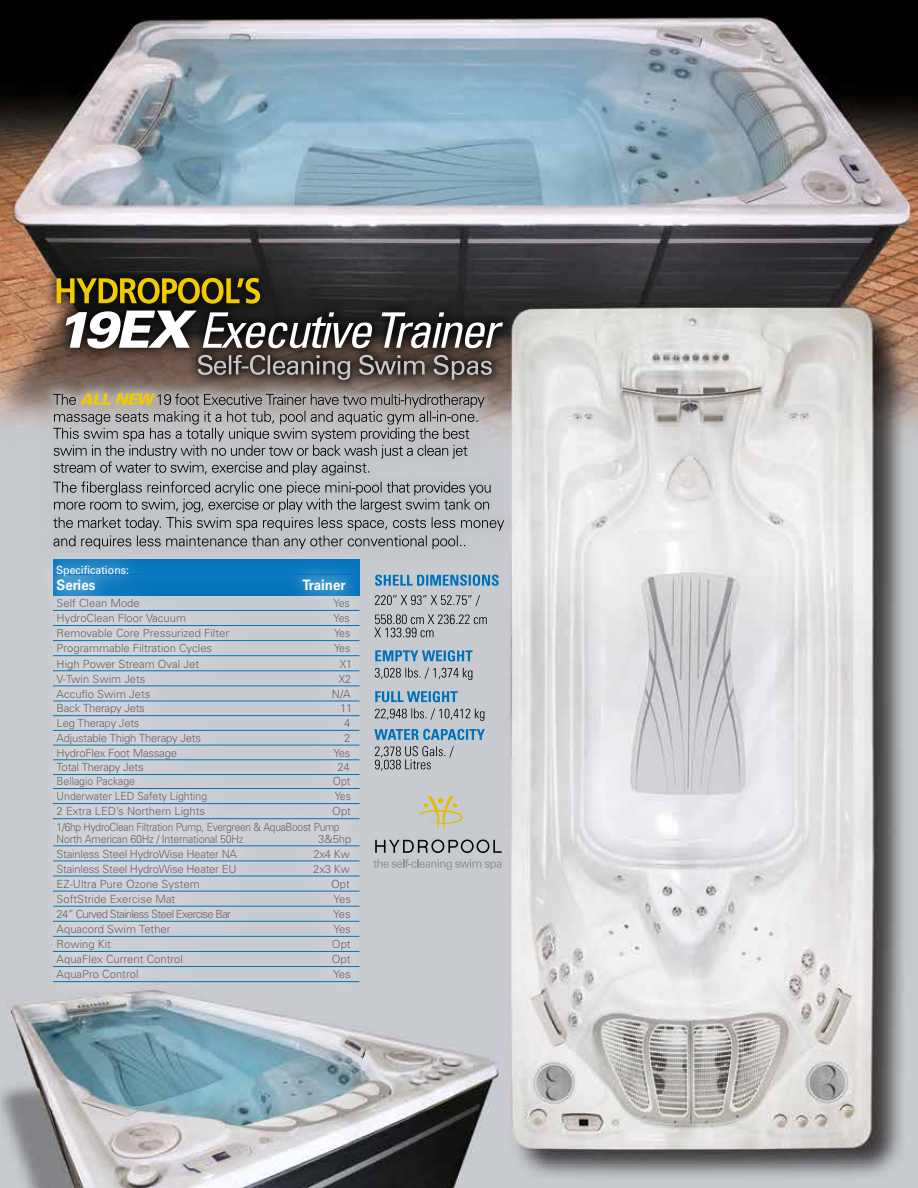
<style>
.page{position:relative;width:918px;height:1188px;background:#fff}
.page>*{position:absolute;margin:0;border:0;box-sizing:border-box;transform-origin:0 0}
.t1{font:700 14.4px "Univers";color:#fff;scale:.93 1}
.t2{font:11.4px "Univers";color:#fff;scale:.93 1}
.t3{font:300 11.25px "Univers";color:#636466}
.t4{font:300 11.25px "Univers";letter-spacing:-.02em;color:#636466}
.t5{font:300 11.25px "Univers";color:#636466;scale:.93 1}
.t6{font:300 11.25px/15.1px "Univers";letter-spacing:-.025em;color:#636466}
.t7{font:300 11.25px "Univers";letter-spacing:-.02em;color:#636466;scale:.94 1}
.t8{font:300 11.25px "Univers";letter-spacing:-.06em;color:#636466}
</style>
<div class="page">
<img style="left:0;top:0;width:918px;height:1188px">
<div style="left:44px;top:265px;width:471px;height:127px;background:#000;opacity:.75"></div>
<svg style="left:198px;top:355px;width:294px;height:25px;background:#605752"></svg>
<svg style="left:66px;top:311px;width:437px;height:38px"></svg>
<svg style="left:57px;top:278px;width:203px;height:26px;background:#766407"></svg>
<div style="left:41px;top:380px;width:475px;height:181px;background:#bec0c2;opacity:.78"></div>
<svg style="left:53px;top:482px;width:451px;height:67px;background:#a7a9ac"></svg>
<svg style="left:53px;top:393px;width:432px;height:82px;background:#a4a4a3"></svg>
<svg style="left:39px;top:549px;width:334px;height:450px;background:#b9c6d0"></svg>
<hr style="left:53px;top:574px;width:306px;height:1px;background:#0072bc">
<hr style="left:53px;top:610px;width:306px;height:1px;background:#0072bc">
<hr style="left:53px;top:625px;width:306px;height:1px;background:#0072bc">
<hr style="left:53px;top:640px;width:306px;height:1px;background:#0072bc">
<hr style="left:53px;top:655px;width:306px;height:1px;background:#0072bc">
<hr style="left:53px;top:671px;width:306px;height:1px;background:#0072bc">
<hr style="left:53px;top:686px;width:306px;height:1px;background:#0072bc">
<hr style="left:53px;top:701px;width:306px;height:1px;background:#0072bc">
<hr style="left:53px;top:715px;width:306px;height:1px;background:#0072bc">
<hr style="left:53px;top:730px;width:306px;height:1px;background:#0072bc">
<hr style="left:53px;top:745px;width:306px;height:1px;background:#0072bc">
<hr style="left:53px;top:760px;width:306px;height:1px;background:#0072bc">
<hr style="left:53px;top:774px;width:306px;height:1px;background:#0072bc">
<hr style="left:53px;top:788px;width:306px;height:1px;background:#0072bc">
<hr style="left:53px;top:803px;width:306px;height:1px;background:#0072bc">
<hr style="left:53px;top:818px;width:306px;height:1px;background:#0072bc">
<hr style="left:53px;top:846px;width:306px;height:1px;background:#0072bc">
<hr style="left:53px;top:861px;width:306px;height:1px;background:#0072bc">
<hr style="left:53px;top:876px;width:306px;height:1px;background:#0072bc">
<hr style="left:53px;top:891px;width:306px;height:1px;background:#0072bc">
<hr style="left:53px;top:906px;width:306px;height:1px;background:#0072bc">
<hr style="left:53px;top:921px;width:306px;height:1px;background:#0072bc">
<hr style="left:53px;top:936px;width:306px;height:1px;background:#0072bc">
<hr style="left:53px;top:951px;width:306px;height:1px;background:#0072bc">
<hr style="left:53px;top:966px;width:306px;height:1px;background:#0072bc">
<hr style="left:53px;top:981px;width:306px;height:1px;background:#0072bc">
<svg style="left:375px;top:746px;width:79px;height:25px;background:#a8abaf"></svg>
<svg style="left:374px;top:729px;width:111px;height:11px"></svg>
<svg style="left:375px;top:708px;width:109px;height:13px"></svg>
<svg style="left:375px;top:691px;width:83px;height:11px"></svg>
<svg style="left:375px;top:668px;width:97px;height:12px"></svg>
<svg style="left:375px;top:650px;width:98px;height:11px"></svg>
<svg style="left:374px;top:614px;width:113px;height:23px;background:#aaacb1"></svg>
<svg style="left:375px;top:595px;width:105px;height:11px"></svg>
<svg style="left:375px;top:575px;width:124px;height:11px"></svg>
<svg style="left:419px;top:796px;width:44px;height:35px;background:#cbc7a7"></svg>
<svg style="left:375px;top:840px;width:127px;height:13px;background:#919397"></svg>
<svg style="left:373px;top:859px;width:128px;height:11px"></svg>
<p class="t2" style="left:56px;top:563px;width:80px">Specifications:</p>
<p class="t1" style="left:57px;top:576px;width:43px">Series</p>
<p class="t1" style="left:303px;top:576px;width:48px">Trainer</p>
<p class="t3" style="left:57px;top:596px;width:85px">Self Clean Mode</p>
<p class="t5" style="left:333px;top:596px;width:19px">Yes</p>
<p class="t3" style="left:57px;top:612px;width:131px">HydroClean Floor Vacuum</p>
<p class="t5" style="left:334px;top:612px;width:19px">Yes</p>
<p class="t3" style="left:57px;top:627px;width:174px">Removable Core Pressurized Filter</p>
<p class="t5" style="left:334px;top:627px;width:19px">Yes</p>
<p class="t3" style="left:57px;top:642px;width:157px">Programmable Filtration Cycles</p>
<p class="t5" style="left:334px;top:642px;width:19px">Yes</p>
<p class="t3" style="left:57px;top:657px;width:144px">High Power Stream Oval Jet</p>
<p class="t5" style="left:340px;top:657px;width:15px">X1</p>
<p class="t3" style="left:57px;top:672px;width:90px">V-Twin Swim Jets</p>
<p class="t5" style="left:339px;top:672px;width:15px">X2</p>
<p class="t3" style="left:57px;top:687px;width:95px">Accuflo Swim Jets</p>
<p class="t3" style="left:332px;top:687px;width:20px">N/A</p>
<p class="t4" style="left:57px;top:702px;width:90px">Back Therapy Jets</p>
<p class="t3" style="left:340px;top:702px;width:14px">11</p>
<p class="t4" style="left:57px;top:716px;width:84px">Leg Therapy Jets</p>
<p class="t3" style="left:344px;top:716px;width:8px">4</p>
<p class="t4" style="left:57px;top:731px;width:146px">Adjustable Thigh Therapy Jets</p>
<p class="t3" style="left:344px;top:731px;width:8px">2</p>
<p class="t4" style="left:57px;top:746px;width:122px">HydroFlex Foot Massage</p>
<p class="t3" style="left:333px;top:746px;width:19px">Yes</p>
<p class="t4" style="left:57px;top:761px;width:89px">Total Therapy Jets</p>
<p class="t3" style="left:338px;top:761px;width:14px">24</p>
<p class="t5" style="left:57px;top:775px;width:86px">Bellagio Package</p>
<p class="t5" style="left:333px;top:775px;width:20px">Opt</p>
<p class="t5" style="left:57px;top:790px;width:163px">Underwater LED Safety Lighting</p>
<p class="t5" style="left:335px;top:790px;width:19px">Yes</p>
<p class="t3" style="left:57px;top:805px;width:150px">2 Extra LED’s Northern Lights</p>
<p class="t6" style="left:57px;top:804px;width:296px;text-indent:276px">Opt<br>1/6hp HydroClean Filtration Pump, Evergreen &amp; AquaBoost Pump</p>
<p class="t7" style="left:57px;top:832px;width:200px">North American 60Hz / International 50Hz</p>
<p class="t3" style="left:318px;top:832px;width:35px">3&amp;5hp</p>
<p class="t4" style="left:57px;top:847px;width:182px">Stainless Steel HydroWise Heater NA</p>
<p class="t3" style="left:314px;top:847px;width:38px">2x4 Kw</p>
<p class="t4" style="left:57px;top:862px;width:181px">Stainless Steel HydroWise Heater EU</p>
<p class="t3" style="left:313px;top:862px;width:38px">2x3 Kw</p>
<p class="t3" style="left:57px;top:877px;width:145px">EZ-Ultra Pure Ozone System</p>
<p class="t3" style="left:331px;top:877px;width:20px">Opt</p>
<p class="t3" style="left:57px;top:892px;width:120px">SoftStride Exercise Mat</p>
<p class="t3" style="left:333px;top:892px;width:19px">Yes</p>
<p class="t8" style="left:57px;top:907px;width:176px">24” Curved Stainless Steel Exercise Bar</p>
<p class="t3" style="left:333px;top:907px;width:19px">Yes</p>
<p class="t3" style="left:57px;top:922px;width:115px">Aquacord Swim Tether</p>
<p class="t3" style="left:333px;top:922px;width:19px">Yes</p>
<p class="t3" style="left:57px;top:937px;width:56px">Rowing Kit</p>
<p class="t3" style="left:332px;top:937px;width:20px">Opt</p>
<p class="t3" style="left:57px;top:953px;width:128px">AquaFlex Current Control</p>
<p class="t3" style="left:332px;top:953px;width:20px">Opt</p>
<p class="t3" style="left:57px;top:968px;width:83px">AquaPro Control</p>
<p class="t3" style="left:333px;top:968px;width:19px">Yes</p>
</div>
